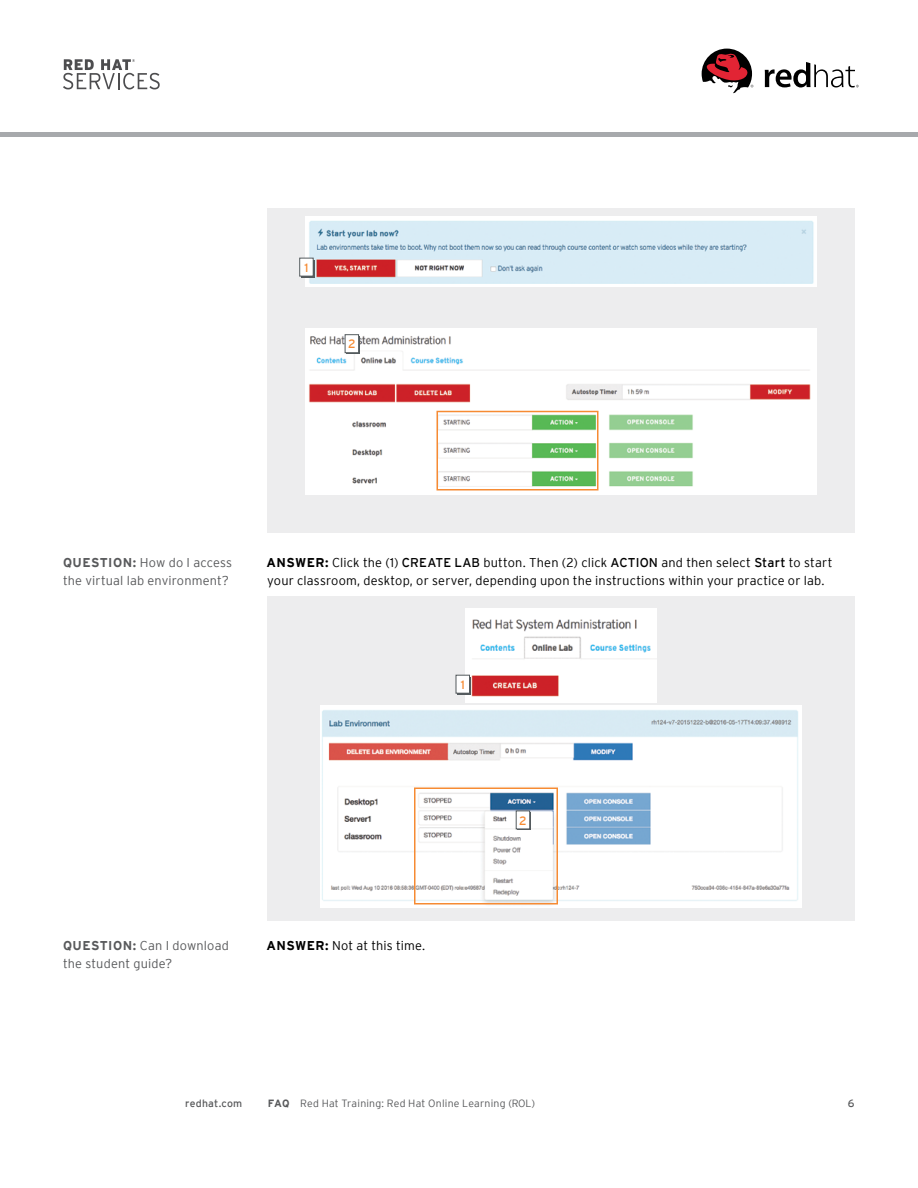
<style>
.page{position:relative;width:918px;height:1188px;background:#fff}
.page>*{position:absolute;margin:0;border:0;box-sizing:border-box;transform-origin:0 0}
.t1{font:300 12.75px/18px "Interstate";letter-spacing:.01em;color:#000}
.t2{font:300 12.75px/18px "Interstate";letter-spacing:.01em;color:#58595b}
.t3{font:12px "Interstate";color:#f68b33}
.t4{font:300 10.5px "Interstate";letter-spacing:.02em;color:#58595b}
.t5{font:10.5px "Interstate";letter-spacing:.02em;color:#58595b}
.s1{font-weight:700}
.s2{font-weight:400}
</style>
<div class="page">
<div style="left:267px;top:208px;width:588px;height:325px;background:#ededee"></div>
<img style="left:305px;top:217px;width:512px;height:70px">
<img style="left:305px;top:328px;width:512px;height:166px">
<div style="left:267px;top:596px;width:588px;height:325px;background:#ededee"></div>
<img style="left:466px;top:609px;width:190px;height:93px">
<img style="left:321px;top:706px;width:480px;height:201px">
<div style="left:301px;top:260px;width:14px;height:18px;background:#545b5e"></div>
<div style="left:300px;top:258px;width:13px;height:18px;background:#fff"></div>
<div style="left:347px;top:336px;width:13px;height:18px;background:#545b5e"></div>
<div style="left:345px;top:335px;width:14px;height:18px;background:#fff"></div>
<div style="left:345px;top:334px;width:14px;height:19px;border:1px solid #545b5e"></div>
<div style="left:436px;top:411px;width:162px;height:79px;border:2px solid #f68b33"></div>
<div style="left:458px;top:677px;width:13px;height:18px;background:#545b5e"></div>
<div style="left:456px;top:675px;width:14px;height:18px;background:#fff"></div>
<div style="left:456px;top:675px;width:14px;height:18px;border:1px solid #545b5e"></div>
<div style="left:414px;top:788px;width:144px;height:116px;border:2px solid #f68b33"></div>
<div style="left:518px;top:812px;width:13px;height:18px;background:#545b5e"></div>
<div style="left:516px;top:811px;width:14px;height:18px;background:#fff"></div>
<div style="left:516px;top:811px;width:14px;height:18px;border:1px solid #545b5e"></div>
<svg style="left:765px;top:62px;width:94px;height:25px"></svg>
<svg style="left:702px;top:49px;width:51px;height:45px"></svg>
<svg style="left:63px;top:59px;width:97px;height:30px"></svg>
<hr style="left:0;top:133px;width:918px;height:4px;background:#a7a9ac">
<p class="t3" style="left:304px;top:261px;width:6px">1</p>
<p class="t3" style="left:348px;top:338px;width:9px">2</p>
<p class="t2" style="left:63px;top:553px;width:171px"><span class="s1">QUESTION:</span> How do I access the virtual lab environment?</p>
<p class="t1" style="left:267px;top:553px;width:567px"><span class="s1">ANSWER:</span> Click the (1) <span class="s2">CREATE LAB</span> button. Then (2) click <span class="s2">ACTION</span> and then select <span class="s2">Start</span> to start your classroom, desktop, or server, depending upon the instructions within your practice or lab.</p>
<p class="t3" style="left:461px;top:678px;width:6px">1</p>
<p class="t2" style="left:63px;top:936px;width:167px"><span class="s1">QUESTION:</span> Can I download the student guide?</p>
<p class="t1" style="left:267px;top:936px;width:160px"><span class="s1">ANSWER:</span> Not at this time.</p>
<p class="t3" style="left:519px;top:814px;width:9px">2</p>
<p class="t5" style="left:185px;top:1097px;width:59px">redhat.com</p>
<p class="t4" style="left:268px;top:1097px;width:269px"><span class="s1">FAQ</span> Red Hat Training: Red Hat Online Learning (ROL)</p>
<p class="t5" style="left:848px;top:1097px;width:8px">6</p>
</div>
